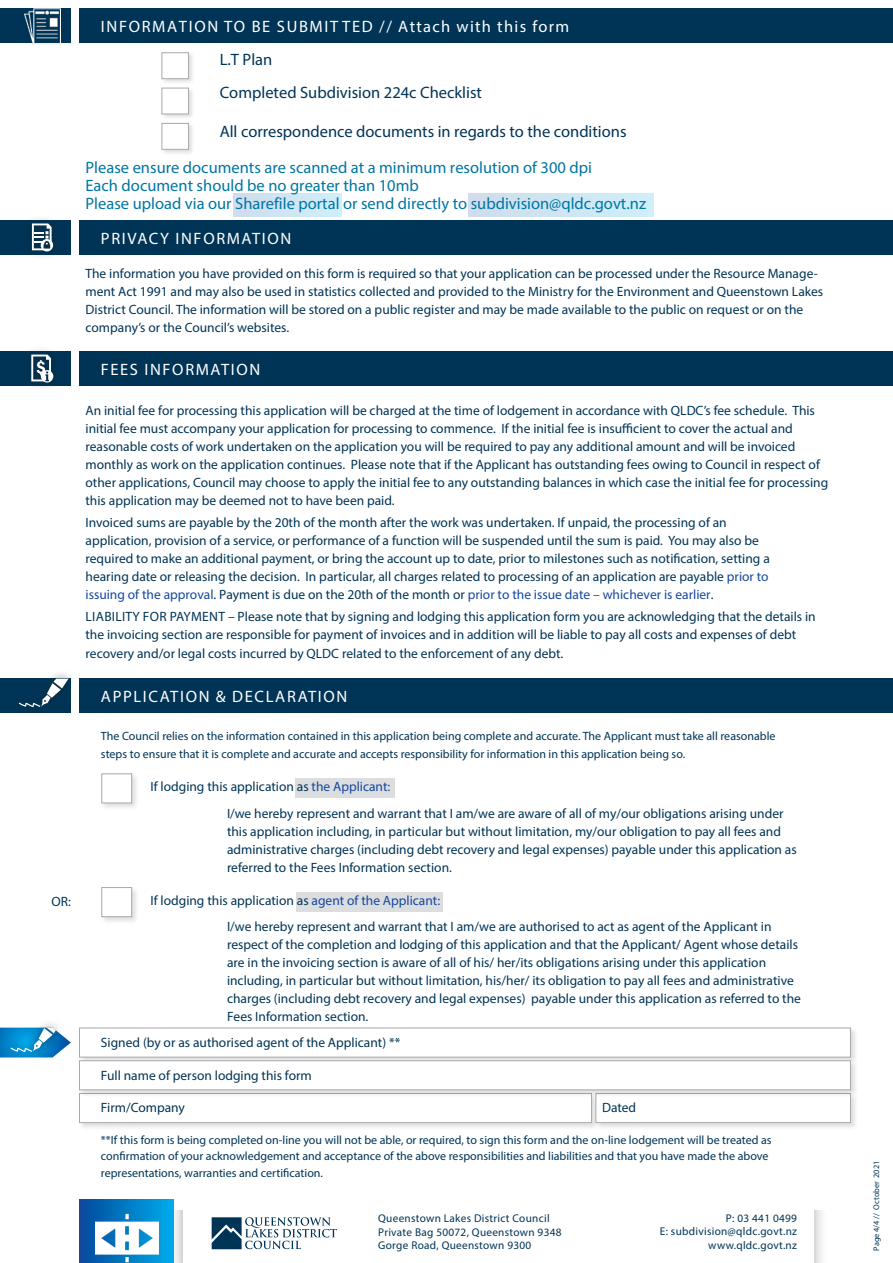
<style>
.page{position:relative;width:893px;height:1263px;background:#fff}
.page>*{position:absolute;margin:0;border:0;box-sizing:border-box;transform-origin:0 0}
.t1{font:16.5px/18px "Myriad Pro";color:#0076a3}
.t2{font:16.5px "Myriad Pro";letter-spacing:.1em;color:#fff}
.t3{font:16.5px/33px "Myriad Pro";color:#003456}
.t4{font:13.5px/18px "Myriad Pro";color:#003456}
.t5{font:12px/16.5px "Myriad Pro";color:#003456}
.t6{font:11.25px/13.5px "Myriad Pro";letter-spacing:.025em;color:#003456}
.t7{font:8.25px "Myriad Pro";color:#003456}
.s1{color:#15489e}
</style>
<div class="page">
<div style="left:79px;top:679px;width:814px;height:34px;background:#003456"></div>
<div style="left:0;top:679px;width:71px;height:34px;background:#003456"></div>
<div style="left:295px;top:779px;width:99px;height:19px;background:#dcdddf"></div>
<div style="left:296px;top:892px;width:147px;height:20px;background:#dcdddf"></div>
<div style="left:77px;top:1026px;width:781px;height:39px;background:#231f20;opacity:.15"></div>
<div style="left:79px;top:1027px;width:772px;height:30px;background:#fff;border:1px solid #a8a9ad"></div>
<div style="left:77px;top:1091px;width:523px;height:39px;background:#231f20;opacity:.15"></div>
<div style="left:79px;top:1093px;width:513px;height:30px;background:#fff;border:1px solid #a8a9ad"></div>
<div style="left:594px;top:1091px;width:264px;height:39px;background:#231f20;opacity:.15"></div>
<div style="left:595px;top:1093px;width:256px;height:30px;background:#fff;border:1px solid #a8a9ad"></div>
<div style="left:77px;top:1059px;width:781px;height:38px;background:#231f20;opacity:.15"></div>
<div style="left:79px;top:1060px;width:772px;height:30px;background:#fff;border:1px solid #a8a9ad"></div>
<div style="left:100px;top:772px;width:40px;height:39px;background:#231f20;opacity:.15"></div>
<div style="left:101px;top:773px;width:31px;height:30px;background:#fff;border:1px solid #a8a9ad"></div>
<div style="left:100px;top:885px;width:40px;height:39px;background:#231f20;opacity:.15"></div>
<div style="left:101px;top:887px;width:31px;height:30px;background:#fff;border:1px solid #a8a9ad"></div>
<div style="left:160px;top:51px;width:34px;height:34px;background:#231f20;opacity:.15"></div>
<div style="left:162px;top:52px;width:27px;height:27px;background:#fff;border:1px solid #a8a9ad"></div>
<div style="left:160px;top:87px;width:34px;height:33px;background:#231f20;opacity:.15"></div>
<div style="left:162px;top:88px;width:27px;height:26px;background:#fff;border:1px solid #a8a9ad"></div>
<div style="left:160px;top:122px;width:34px;height:33px;background:#231f20;opacity:.15"></div>
<div style="left:162px;top:123px;width:27px;height:27px;background:#fff;border:1px solid #a8a9ad"></div>
<div style="left:234px;top:194px;width:107px;height:22px;background:#cfe5f3"></div>
<div style="left:469px;top:194px;width:184px;height:22px;background:#cfe5f3"></div>
<div style="left:79px;top:220px;width:814px;height:34px;background:#003456"></div>
<div style="left:0;top:220px;width:71px;height:34px;background:#003456"></div>
<div style="left:79px;top:351px;width:814px;height:35px;background:#003456"></div>
<div style="left:0;top:351px;width:71px;height:35px;background:#003456"></div>
<div style="left:23px;top:215px;width:39px;height:45px;background:#231f20;opacity:.5"></div>
<svg style="left:32px;top:223px;width:21px;height:28px"></svg>
<div style="left:22px;top:346px;width:40px;height:45px;background:#231f20;opacity:.5"></div>
<svg style="left:31px;top:355px;width:22px;height:27px"></svg>
<div style="left:79px;top:8px;width:814px;height:35px;background:#003456"></div>
<div style="left:0;top:8px;width:71px;height:35px;background:#003456"></div>
<img style="left:24px;top:8px;width:37px;height:37px">
<div style="left:3px;top:1019px;width:61px;height:42px;background:#231f20;opacity:.5"></div>
<svg style="left:0;top:1027px;width:71px;height:30px"></svg>
<div style="left:11px;top:670px;width:65px;height:45px;background:#231f20;opacity:.5"></div>
<svg style="left:18px;top:679px;width:51px;height:28px"></svg>
<svg style="left:79px;top:1199px;width:95px;height:64px;background:#0675bf"></svg>
<div style="left:168px;top:1210px;width:660px;height:53px;background:#231f20;opacity:.35"></div>
<div style="left:183px;top:1199px;width:631px;height:64px;background:#fff"></div>
<svg style="left:212px;top:1217px;width:125px;height:32px"></svg>
<img style="left:96px;top:1214px;width:63px;height:49px">
<p class="t4" style="left:52px;top:892px;width:21px">OR:</p>
<p class="t2" style="left:101px;top:16px;width:470px">INFORMATION TO BE SUBMIT TED // Attach with this form</p>
<p class="t3" style="left:220px;top:43px;width:264px">L.T Plan<br>Completed Subdivision 224c Checklist</p>
<p class="t3" style="left:220px;top:115px;width:408px">All correspondence documents in regards to the conditions</p>
<p class="t1" style="left:86px;top:158px;width:562px">Please ensure documents are scanned at a minimum resolution of 300 dpi<br>Each document should be no greater than 10mb<br>Please upload via our Sharefile portal or send directly to subdivision@qldc.govt.nz</p>
<p class="t2" style="left:101px;top:228px;width:192px">PRIVACY INFORMATION</p>
<p class="t4" style="left:86px;top:264px;width:739px">The information you have provided on this form is required so that your application can be processed under the Resource Manage&shy;ment Act 1991 and may also be used in statistics collected and provided to the Ministry for the Environment and Queenstown Lakes District Council. The information will be stored on a public register and may be made available to the public on request or on the company’s or the Council’s websites.</p>
<p class="t2" style="left:101px;top:359px;width:161px">FEES INFORMATION</p>
<p class="t4" style="left:86px;top:401px;width:744px">An initial fee for processing this application will be charged at the time of lodgement in accordance with QLDC’s fee schedule. This initial fee must accompany your application for processing to commence. If the initial fee is insufficient to cover the actual and reasonable costs of work undertaken on the application you will be required to pay any additional amount and will be invoiced monthly as work on the application continues. Please note that if the Applicant has outstanding fees owing to Council in respect of other applications, Council may choose to apply the initial fee to any outstanding balances in which case the initial fee for processing this application may be deemed not to have been paid.</p>
<p class="t4" style="left:86px;top:513px;width:686px">Invoiced sums are payable by the 20th of the month after the work was undertaken. If unpaid, the processing of an application, provision of a service, or performance of a function will be suspended until the sum is paid. You may also be required to make an additional payment, or bring the account up to date, prior to milestones such as notification, setting a hearing date or releasing the decision. In particular, all charges related to processing of an application are payable <span class="s1">prior to issuing of the approval</span>. Payment is due on the 20th of the month or <span class="s1">prior to the issue date – whichever is earlier</span>.</p>
<p class="t4" style="left:86px;top:607px;width:732px">LIABILITY FOR PAYMENT – Please note that by signing and lodging this application form you are acknowledging that the details in the invoicing section are responsible for payment of invoices and in addition will be liable to pay all costs and expenses of debt recovery and/or legal costs incurred by QLDC related to the enforcement of any debt.</p>
<p class="t2" style="left:101px;top:686px;width:248px">APPLICATION &amp; DECLARATION</p>
<p class="t5" style="left:101px;top:727px;width:676px;line-height:18px">The Council relies on the information contained in this application being complete and accurate. The Applicant must take all reasonable steps to ensure that it is complete and accurate and accepts responsibility for information in this application being so.</p>
<p class="t4" style="left:150px;top:777px;width:241px">If lodging this application as <span class="s1">the Applicant:</span></p>
<p class="t4" style="left:227px;top:804px;width:571px">I/we hereby represent and warrant that I am/we are aware of all of my/our obligations arising under this application including, in particular but without limitation, my/our obligation to pay all fees and administrative charges (including debt recovery and legal expenses) payable under this application as referred to the Fees Information section.</p>
<p class="t4" style="left:150px;top:891px;width:291px">If lodging this application as <span class="s1">agent of the Applicant:</span></p>
<p class="t4" style="left:227px;top:917px;width:575px">I/we hereby represent and warrant that I am/we are authorised to act as agent of the Applicant in respect of the completion and lodging of this application and that the Applicant/ Agent whose details are in the invoicing section is aware of all of his/ her/its obligations arising under this application including, in particular but without limitation, his/her/ its obligation to pay all fees and administrative charges (including debt recovery and legal expenses) payable under this application as referred to the Fees Information section.</p>
<p class="t4" style="left:101px;top:1033px;width:301px">Signed (by or as authorised agent of the Applicant) **</p>
<p class="t4" style="left:101px;top:1066px;width:212px">Full name of person lodging this form</p>
<p class="t4" style="left:101px;top:1099px;width:85px">Firm/Company</p>
<p class="t4" style="left:602px;top:1099px;width:36px">Dated</p>
<p class="t5" style="left:101px;top:1131px;width:672px">**If this form is being completed on-line you will not be able, or required, to sign this form and the on-line lodgement will be treated as confirmation of your acknowledgement and acceptance of the above responsibilities and liabilities and that you have made the above representations, warranties and certification.</p>
<p class="t6" style="left:378px;top:1211px;width:185px">Queenstown Lakes District Council<br>Private Bag 50072, Queenstown 9348<br>Gorge Road, Queenstown 9300</p>
<p class="t6" style="left:660px;top:1211px;width:139px;text-align:right">P: 03 441 0499<br>E: subdivision@qldc.govt.nz www.qldc.govt.nz</p>
<p class="t7" style="left:871px;top:1251px;width:91px;rotate:-90deg">Page 4/4 // October 2021</p>
</div>
